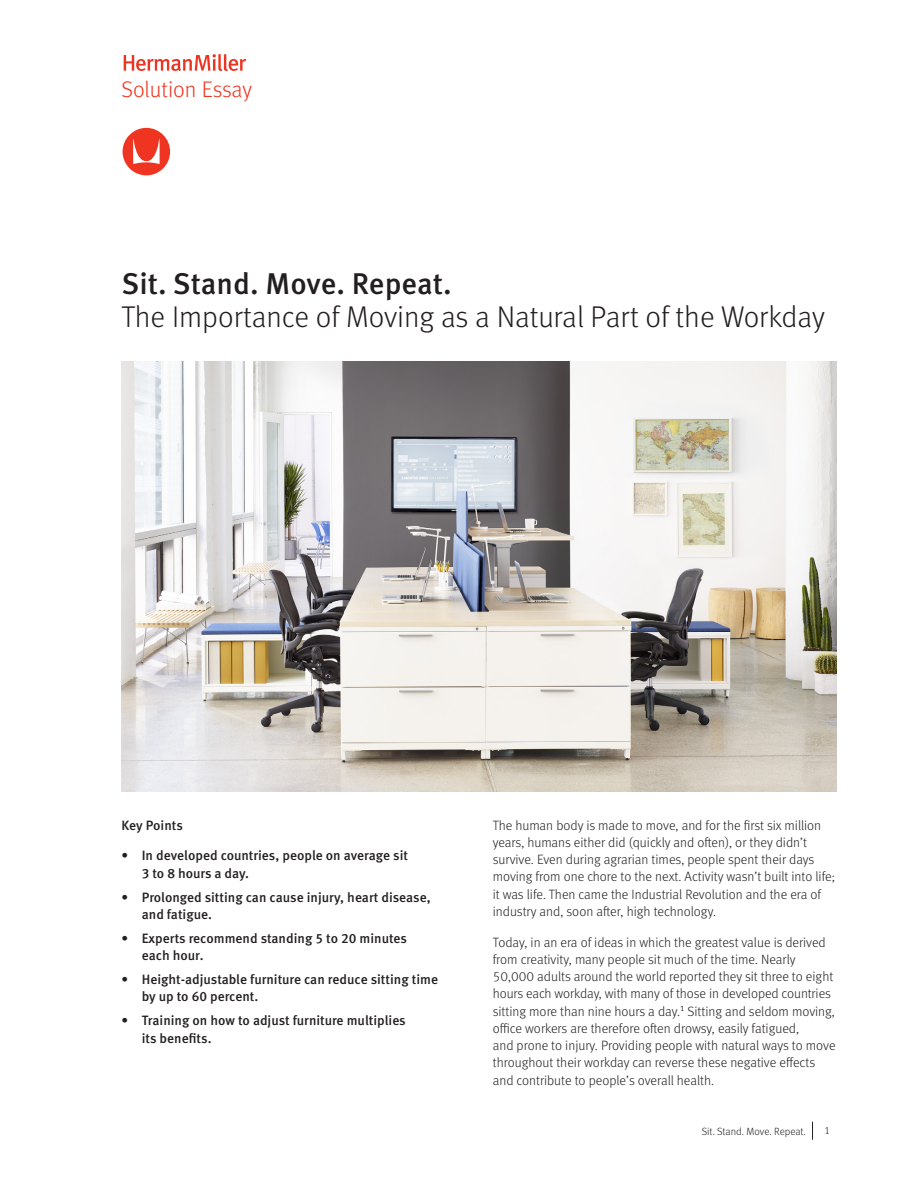
<style>
.page{position:relative;width:918px;height:1188px;background:#fff}
.page>*{position:absolute;margin:0;border:0;box-sizing:border-box;transform-origin:0 0}
.Body{font:300 30px/33.8px "Meta OT";color:#231f20}
.Document_Title{font:300 22.5px "Meta OT";color:#ef3522}
.Body-2{font:300 13.5px/17.2px "Meta OT";color:#231f20}
.Body-3{font:500 13.5px/17.2px "Meta OT";color:#231f20}
.t1{font:300 10.5px "Meta OT";color:#231f20}
.s1{font-weight:500}
</style>
<div class="page">
<svg style="left:812px;top:1122px;width:1px;height:18px"></svg>
<svg style="left:123px;top:128px;width:47px;height:47px"></svg>
<svg style="left:124px;top:54px;width:122px;height:17px"></svg>
<img style="left:122px;top:361px;width:714px;height:430px">
<p class="Document_Title" style="left:121px;top:76px;width:132px">Solution Essay</p>
<p class="Body" style="left:122px;top:267px;width:705px"><span class="s1">Sit. Stand. Move. Repeat.<br></span>The Importance of Moving as a Natural Part of the Workday</p>
<p class="Body-3" style="left:122px;top:816px;width:63px">Key Points</p>
<p class="Body-3" style="left:142px;top:847px;width:268px;text-indent:-20px">• In developed countries, people on average sit<br>3 to 8 hours a day.</p>
<p class="Body-3" style="left:142px;top:888px;width:290px;text-indent:-20px">• Prolonged sitting can cause injury, heart disease, and fatigue.</p>
<p class="Body-3" style="left:142px;top:930px;width:267px;text-indent:-20px">• Experts recommend standing 5 to 20 minutes each hour.</p>
<p class="Body-3" style="left:142px;top:971px;width:298px;text-indent:-20px">• Height-adjustable furniture can reduce sitting time by up to 60 percent.</p>
<p class="Body-3" style="left:142px;top:1012px;width:266px;text-indent:-20px">• Training on how to adjust furniture multiplies its benefits.</p>
<p class="Body-2" style="left:493px;top:816px;width:344px">The human body is made to move, and for the first six million years, humans either did (quickly and often), or they didn’t survive. Even during agrarian times, people spent their days moving from one chore to the next. Activity wasn’t built into life; it was life. Then came the Industrial Revolution and the era of industry and, soon after, high technology.</p>
<p class="Body-2" style="left:493px;top:933px;width:344px">Today, in an era of ideas in which the greatest value is derived from creativity, many people sit much of the time. Nearly 50,000 adults around the world reported they sit three to eight hours each workday, with many of those in developed countries sitting more than nine hours a day.<sup>1</sup> Sitting and seldom moving, office workers are therefore often drowsy, easily fatigued,<br>and prone to injury. Providing people with natural ways to move throughout their workday can reverse these negative effects and contribute to people’s overall health.</p>
<p class="t1" style="left:702px;top:1125px;width:106px">Sit. Stand. Move. Repeat.</p>
<p class="t1" style="left:824px;top:1125px;width:7px">1</p>
</div>
